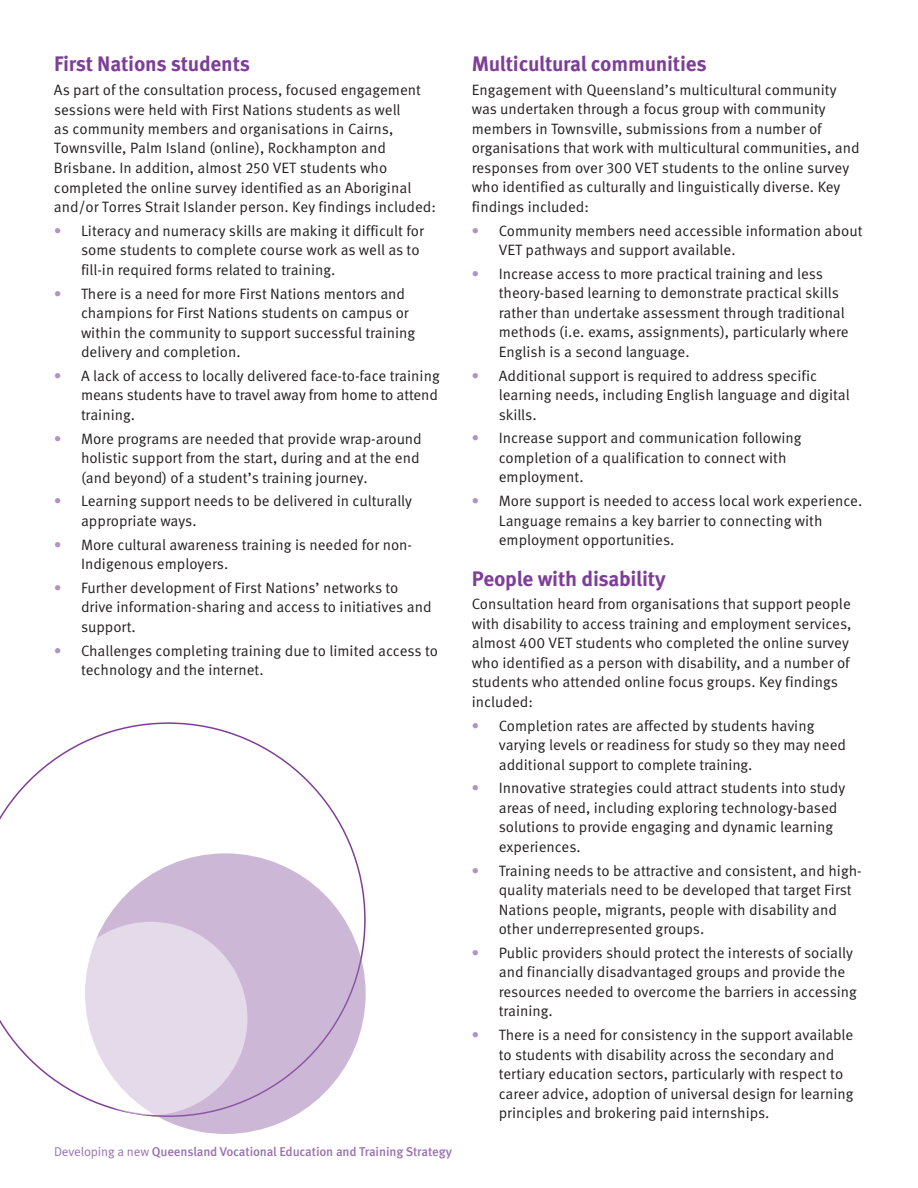
<style>
.page{position:relative;width:918px;height:1188px;background:#fff}
.page>*{position:absolute;margin:0;border:0;box-sizing:border-box;transform-origin:0 0}
.Heading_2{font:700 21px "Meta Pro";letter-spacing:-.01em;color:#7e3e98}
.Body{font:700 21px "Meta Pro";letter-spacing:-.01em;color:#7e3e98}
.Heading_2-2{font:15px/19.5px "Meta Pro Norm";color:#231f20}
.t1{font:500 12.75px "Meta Pro";letter-spacing:-.01em;color:#9b70b0}
.s1{font-family:"Meta Pro";font-weight:700;color:#b192c3}
.s2{font-family:"Meta Pro Norm";font-weight:400}
</style>
<div class="page">
<svg style="left:0;top:722px;width:366px;height:395px"></svg>
<div style="left:85px;top:853px;width:281px;height:281px;background:#cdb7d7;border-radius:50%"></div>
<svg style="left:54px;top:922px;width:193px;height:193px;fill:#e5daea"></svg>
<p class="Heading_2" style="left:54px;top:48px;width:198px">First Nations students</p>
<p class="Heading_2-2" style="left:54px;top:79px;width:384px">As part of the consultation process, focused engagement sessions were held with First Nations students as well<br>as community members and organisations in Cairns, Townsville, Palm Island (online), Rockhampton and Brisbane. In addition, almost 250 VET students who completed the online survey identified as an Aboriginal and/or Torres Strait Islander person. Key findings included:</p>
<p class="Heading_2-2" style="left:81px;top:220px;width:344px;text-indent:-27px"><span class="s1">•</span> Literacy and numeracy skills are making it difficult for some students to complete course work as well as to fill-in required forms related to training.</p>
<p class="Heading_2-2" style="left:81px;top:283px;width:336px;text-indent:-27px"><span class="s1">•</span> There is a need for more First Nations mentors and champions for First Nations students on campus or within the community to support successful training delivery and completion.</p>
<p class="Heading_2-2" style="left:81px;top:365px;width:360px;text-align:justify;text-indent:-27px"><span class="s1">•</span> A lack of access to locally delivered face-to-face training means students have to travel away from home to attend training.</p>
<p class="Heading_2-2" style="left:81px;top:428px;width:342px;text-indent:-27px"><span class="s1">•</span> More programs are needed that provide wrap-around holistic support from the start, during and at the end (and beyond) of a student’s training journey.</p>
<p class="Heading_2-2" style="left:81px;top:490px;width:333px;text-indent:-27px"><span class="s1">•</span> Learning support needs to be delivered in culturally appropriate ways.</p>
<p class="Heading_2-2" style="left:81px;top:534px;width:333px;text-indent:-27px"><span class="s1">•</span> More cultural awareness training is needed for non-<br>Indigenous employers.</p>
<p class="Heading_2-2" style="left:81px;top:577px;width:352px;text-indent:-27px"><span class="s1">•</span> Further development of First Nations’ networks to drive information-sharing and access to initiatives and support.</p>
<p class="Heading_2-2" style="left:81px;top:640px;width:358px;text-indent:-27px"><span class="s1">•</span> Challenges completing training due to limited access to technology and the internet.</p>
<p class="t1" style="left:54px;top:1141px;width:399px"><span class="s2">Developing a new</span> Queensland Vocational Education and Training Strategy</p>
<p class="Heading_2" style="left:472px;top:47px;width:236px">Multicultural communities</p>
<p class="Heading_2-2" style="left:472px;top:79px;width:390px">Engagement with Queensland’s multicultural community was undertaken through a focus group with community members in Townsville, submissions from a number of organisations that work with multicultural communities, and responses from over 300 VET students to the online survey who identified as culturally and linguistically diverse. Key findings included:</p>
<p class="Heading_2-2" style="left:499px;top:220px;width:365px;text-indent:-27px"><span class="s1">•</span> Community members need accessible information about<br>VET pathways and support available.</p>
<p class="Heading_2-2" style="left:499px;top:263px;width:351px;text-indent:-27px"><span class="s1">•</span> Increase access to more practical training and less theory-based learning to demonstrate practical skills rather than undertake assessment through traditional methods (i.e. exams, assignments), particularly where English is a second language.</p>
<p class="Heading_2-2" style="left:499px;top:365px;width:352px;text-indent:-27px"><span class="s1">•</span> Additional support is required to address specific learning needs, including English language and digital skills.</p>
<p class="Heading_2-2" style="left:499px;top:427px;width:304px;text-indent:-27px"><span class="s1">•</span> Increase support and communication following completion of a qualification to connect with employment.</p>
<p class="Heading_2-2" style="left:499px;top:490px;width:365px;text-indent:-27px"><span class="s1">•</span> More support is needed to access local work experience.<br>Language remains a key barrier to connecting with employment opportunities.</p>
<p class="Body" style="left:472px;top:562px;width:195px">People with disability</p>
<p class="Heading_2-2" style="left:472px;top:593px;width:381px">Consultation heard from organisations that support people with disability to access training and employment services, almost 400 VET students who completed the online survey who identified as a person with disability, and a number of students who attended online focus groups. Key findings included:</p>
<p class="Heading_2-2" style="left:499px;top:715px;width:349px;text-indent:-27px"><span class="s1">•</span> Completion rates are affected by students having varying levels or readiness for study so they may need additional support to complete training.</p>
<p class="Heading_2-2" style="left:499px;top:777px;width:348px;text-indent:-27px"><span class="s1">•</span> Innovative strategies could attract students into study areas of need, including exploring technology-based solutions to provide engaging and dynamic learning experiences.</p>
<p class="Heading_2-2" style="left:499px;top:860px;width:364px;text-indent:-27px"><span class="s1">•</span> Training needs to be attractive and consistent, and high&shy;quality materials need to be developed that target First Nations people, migrants, people with disability and other underrepresented groups.</p>
<p class="Heading_2-2" style="left:499px;top:942px;width:360px;text-indent:-27px"><span class="s1">•</span> Public providers should protect the interests of socially and financially disadvantaged groups and provide the resources needed to overcome the barriers in accessing training.</p>
<p class="Heading_2-2" style="left:499px;top:1024px;width:356px;text-indent:-27px"><span class="s1">•</span> There is a need for consistency in the support available to students with disability across the secondary and tertiary education sectors, particularly with respect to career advice, adoption of universal design for learning principles and brokering paid internships.</p>
</div>
